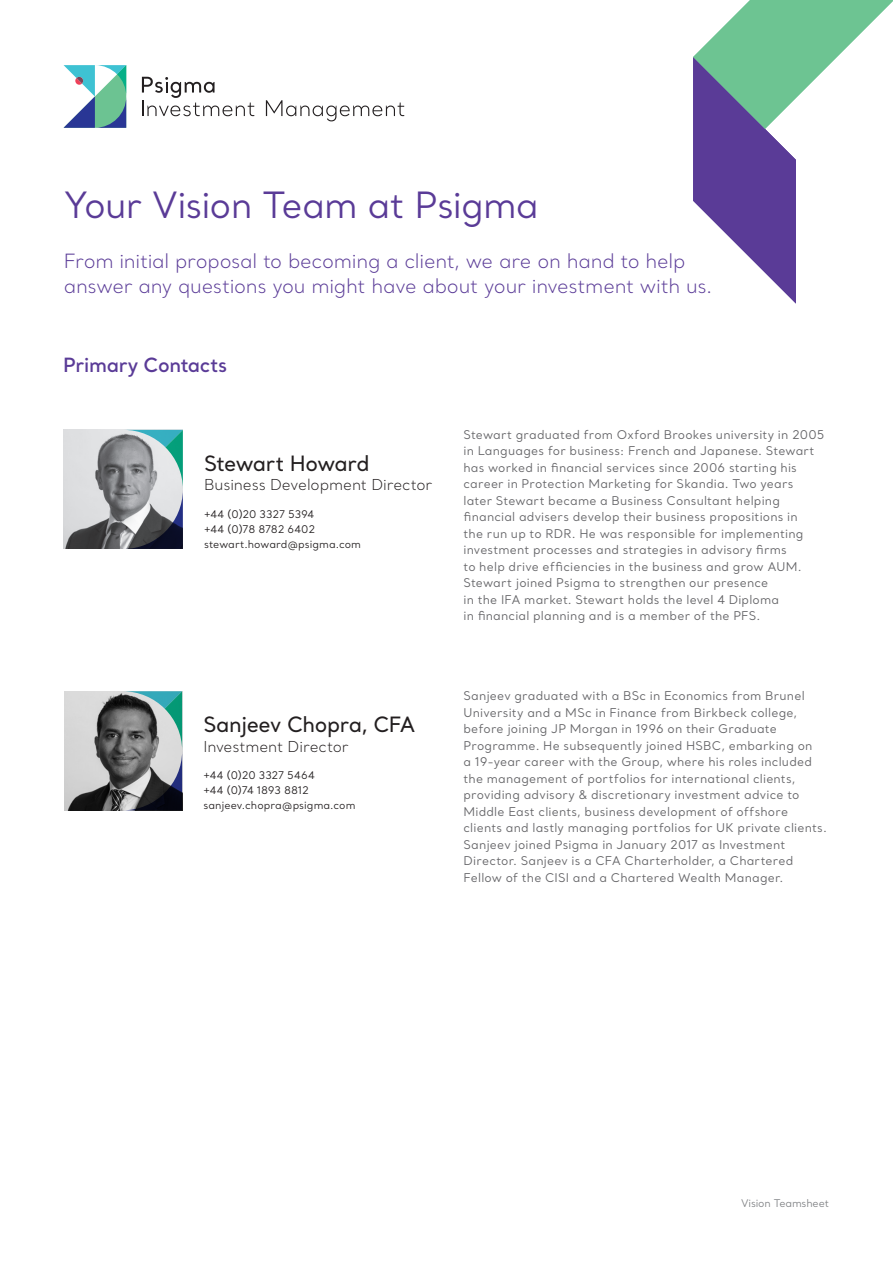
<style>
.page{position:relative;width:893px;height:1263px;background:#fff}
.page>*{position:absolute;margin:0;border:0;box-sizing:border-box;transform-origin:0 0}
.Main_Heading_1{font:36px "Santral";letter-spacing:-.025em;color:#5a3b97}
.t1{font:500 21px "Santral";letter-spacing:-.025em;color:#231f20}
.Main_Heading_2__Blue{font:300 19.5px/25.5px "Santral";letter-spacing:-.015em;color:#5a3b97}
.Main_Body_1__Last_Li{font:600 19.5px "Santral";letter-spacing:-.015em;color:#5a3b97}
.t2{font:300 15px "Santral";letter-spacing:-.01em;color:#231f20}
.Main_Body_1__Last_Li-2{font:12px/16.5px "Santral";letter-spacing:.015em;color:#636366}
.t3{font:10.5px/15px "Santral";color:#231f20}
.t4{font:10.5px "Santral";letter-spacing:-.015em;color:#808285}
</style>
<div class="page">
<svg style="left:142px;top:77px;width:112px;height:39px"></svg>
<svg style="left:266px;top:100px;width:138px;height:21px"></svg>
<svg style="left:64px;top:65px;width:62px;height:63px"></svg>
<img style="left:64px;top:691px;width:59px;height:119px">
<svg style="left:123px;top:691px;width:59px;height:119px;background:#778687"></svg>
<img style="left:64px;top:430px;width:59px;height:119px">
<svg style="left:123px;top:430px;width:60px;height:119px;background:#8d9da1"></svg>
<svg style="left:693px;top:0;width:200px;height:304px"></svg>
<p class="Main_Heading_1" style="left:64px;top:182px;width:477px">Your Vision Team at Psigma</p>
<p class="Main_Heading_2__Blue" style="left:64px;top:248px;width:650px">From initial proposal to becoming a client, we are on hand to help answer any questions you might have about your investment with us.</p>
<p class="Main_Body_1__Last_Li" style="left:63px;top:351px;width:166px">Primary Contacts</p>
<p class="t1" style="left:204px;top:449px;width:167px">Stewart Howard</p>
<p class="t2" style="left:204px;top:475px;width:230px">Business Development Director</p>
<p class="t3" style="left:204px;top:507px;width:112px">+44 (0)20 3327 5394</p>
<p class="t3" style="left:204px;top:522px;width:158px">+44 (0)78 8782 6402 stewart.howard@psigma.com</p>
<p class="t1" style="left:203px;top:711px;width:214px">Sanjeev Chopra, CFA</p>
<p class="t2" style="left:203px;top:737px;width:147px">Investment Director</p>
<p class="t3" style="left:203px;top:768px;width:154px">+44 (0)20 3327 5464<br>+44 (0)74 1893 8812 sanjeev.chopra@psigma.com</p>
<p class="Main_Body_1__Last_Li-2" style="left:463px;top:426px;width:363px">Stewart graduated from Oxford Brookes university in 2005 in Languages for business: French and Japanese. Stewart has worked in financial services since 2006 starting his career in Protection Marketing for Skandia. Two years later Stewart became a Business Consultant helping financial advisers develop their business propositions in<br>the run up to RDR. He was responsible for implementing investment processes and strategies in advisory firms<br>to help drive efficiencies in the business and grow AUM.<br>Stewart joined Psigma to strengthen our presence<br>in the IFA market. Stewart holds the level 4 Diploma<br>in financial planning and is a member of the PFS.</p>
<p class="Main_Body_1__Last_Li-2" style="left:463px;top:687px;width:365px">Sanjeev graduated with a BSc in Economics from Brunel University and a MSc in Finance from Birkbeck college, before joining JP Morgan in 1996 on their Graduate Programme. He subsequently joined HSBC, embarking on<br>a 19-year career with the Group, where his roles included the management of portfolios for international clients, providing advisory &amp; discretionary investment advice to Middle East clients, business development of offshore clients and lastly managing portfolios for UK private clients.<br>Sanjeev joined Psigma in January 2017 as Investment Director. Sanjeev is a CFA Charterholder, a Chartered Fellow of the CISI and a Chartered Wealth Manager.</p>
<p class="t4" style="left:741px;top:1196px;width:90px">Vision Teamsheet</p>
</div>
